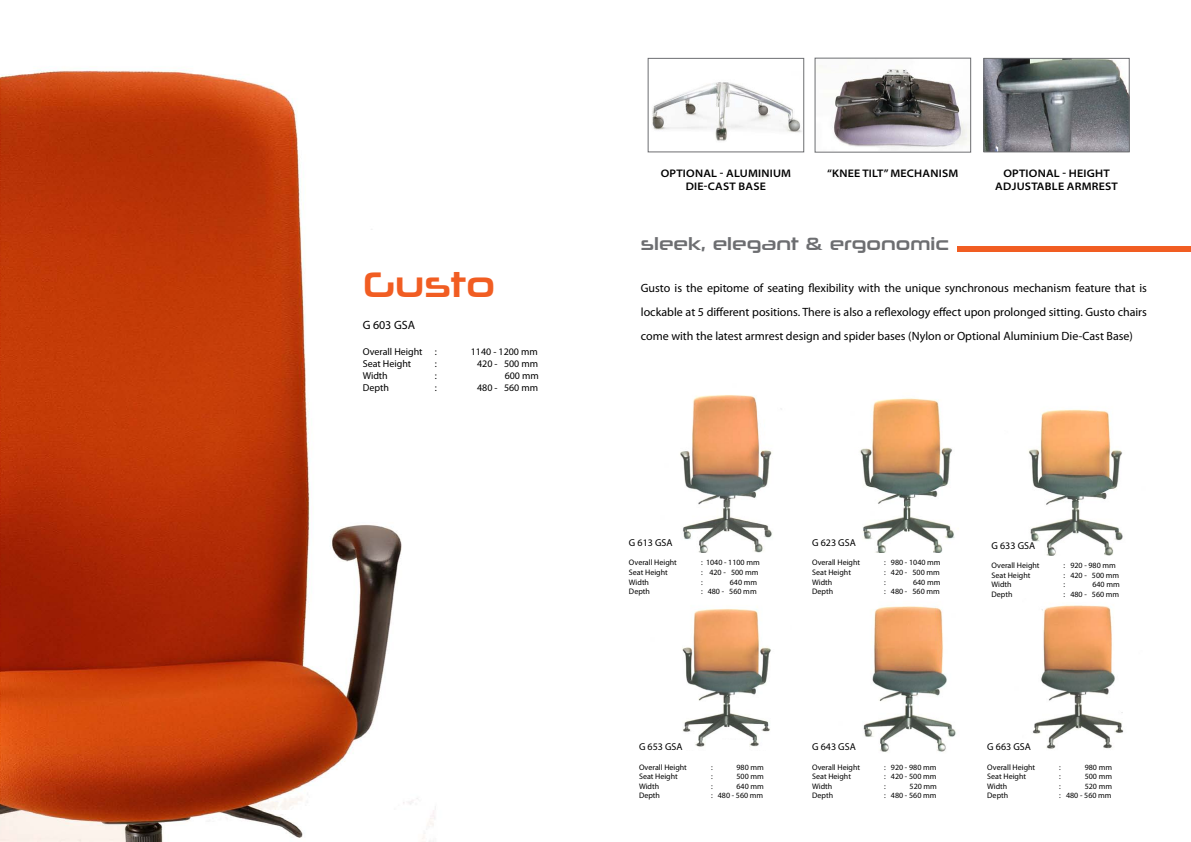
<style>
.page{position:relative;width:1191px;height:842px;background:#fff}
.page>*{position:absolute;margin:0;border:0;box-sizing:border-box;transform-origin:0 0}
.t1{font:36px "Neuropolitical Rg";color:#f15d22}
.t2{font:18px "Neuropolitical Rg";color:#6d6e71}
.t3{font:12px/24px "Myriad Pro";color:#000;text-align:justify}
.t4{font:600 semi-expanded 11px/13.2px "Myriad Pro";letter-spacing:.02em;color:#000;text-align:center}
.t5{font:10px "Myriad Pro";color:#000}
.t6{font:8px "Myriad Pro";color:#000}
</style>
<div class="page">
<img style="left:682px;top:609px;width:89px;height:138px">
<div style="left:706px;top:740px;width:42px;height:14px;background:#fff"></div>
<img style="left:863px;top:606px;width:93px;height:146px">
<div style="left:893px;top:743px;width:42px;height:15px;background:#fff"></div>
<img style="left:1032px;top:605px;width:92px;height:144px">
<div style="left:1060px;top:740px;width:42px;height:14px;background:#fff"></div>
<img style="left:860px;top:398px;width:95px;height:155px">
<div style="left:891px;top:542px;width:41px;height:14px;background:#fff"></div>
<img style="left:1028px;top:409px;width:95px;height:147px">
<div style="left:1065px;top:545px;width:38px;height:15px;background:#fff"></div>
<img style="left:680px;top:395px;width:102px;height:158px">
<div style="left:716px;top:542px;width:35px;height:15px;background:#fff"></div>
<img style="left:0;top:70px;width:435px;height:772px">
<div style="left:957px;top:246px;width:234px;height:6px;background:#f15d22"></div>
<img style="left:652px;top:82px;width:150px;height:59px">
<div style="left:647px;top:58px;width:157px;height:94px;border:1px solid #6d6e71"></div>
<img style="left:819px;top:65px;width:150px;height:85px">
<div style="left:814px;top:58px;width:157px;height:95px;border:1px solid #6d6e71"></div>
<img style="left:985px;top:60px;width:142px;height:90px">
<div style="left:983px;top:58px;width:146px;height:94px;border:1px solid #6d6e71"></div>
<h1 class="t1" style="left:363px;top:262px;width:134px">Gusto</h1>
<h3 class="t3" style="left:363px;top:313px;width:54px">G 603 GSA</h3>
<p class="t5" style="left:363px;top:346px;width:76px">Overall Height :</p>
<p class="t5" style="left:471px;top:346px;width:69px">1140 - 1200 mm</p>
<p class="t5" style="left:363px;top:358px;width:50px">Seat Height</p>
<p class="t5" style="left:435px;top:358px;width:4px">:</p>
<p class="t5" style="left:477px;top:358px;width:63px">420 - 500 mm</p>
<p class="t5" style="left:363px;top:370px;width:27px">Width</p>
<p class="t5" style="left:435px;top:370px;width:4px">:</p>
<p class="t5" style="left:504px;top:370px;width:36px">600 mm</p>
<p class="t5" style="left:363px;top:382px;width:28px">Depth</p>
<p class="t5" style="left:435px;top:382px;width:4px">:</p>
<p class="t5" style="left:477px;top:382px;width:63px">480 - 560 mm</p>
<h3 class="t4" style="left:661px;top:167px;width:132px">OPTIONAL - ALUMINIUM<br>DIE-CAST BASE</h3>
<h3 class="t4" style="left:827px;top:167px;width:132px">“KNEE TILT” MECHANISM</h3>
<h3 class="t4" style="left:995px;top:167px;width:124px">OPTIONAL - HEIGHT<br>ADJUSTABLE ARMREST</h3>
<h2 class="t2" style="left:641px;top:232px;width:310px">sleek, elegant &amp; ergonomic</h2>
<p class="t3" style="left:641px;top:276px;width:507px">Gusto is the epitome of seating flexibility with the unique synchronous mechanism feature that is lockable at 5 different positions. There is also a reflexology effect upon prolonged sitting. Gusto chairs come with the latest armrest design and spider bases (Nylon or Optional Aluminium Die-Cast Base)</p>
<p class="t5" style="left:629px;top:537px;width:45px">G 613 GSA</p>
<p class="t6" style="left:629px;top:558px;width:49px">Overall Height</p>
<p class="t6" style="left:701px;top:558px;width:60px">: 1040 - 1100 mm</p>
<p class="t6" style="left:629px;top:568px;width:40px">Seat Height</p>
<p class="t6" style="left:701px;top:568px;width:59px">: 420 - 500 mm</p>
<p class="t6" style="left:629px;top:577px;width:22px">Width</p>
<p class="t6" style="left:701px;top:577px;width:3px">:</p>
<p class="t6" style="left:730px;top:577px;width:29px">640 mm</p>
<p class="t6" style="left:629px;top:587px;width:23px">Depth</p>
<p class="t6" style="left:701px;top:587px;width:57px">: 480 - 560 mm</p>
<p class="t5" style="left:812px;top:537px;width:45px">G 623 GSA</p>
<p class="t6" style="left:812px;top:558px;width:49px">Overall Height</p>
<p class="t6" style="left:884px;top:558px;width:58px">: 980 - 1040 mm</p>
<p class="t6" style="left:812px;top:568px;width:40px">Seat Height</p>
<p class="t6" style="left:884px;top:568px;width:57px">: 420 - 500 mm</p>
<p class="t6" style="left:812px;top:577px;width:22px">Width</p>
<p class="t6" style="left:884px;top:577px;width:3px">:</p>
<p class="t6" style="left:913px;top:577px;width:29px">640 mm</p>
<p class="t6" style="left:812px;top:587px;width:23px">Depth</p>
<p class="t6" style="left:884px;top:587px;width:57px">: 480 - 560 mm</p>
<p class="t5" style="left:991px;top:540px;width:45px">G 633 GSA</p>
<p class="t6" style="left:991px;top:561px;width:49px">Overall Height</p>
<p class="t6" style="left:1063px;top:561px;width:54px">: 920 - 980 mm</p>
<p class="t6" style="left:991px;top:571px;width:40px">Seat Height</p>
<p class="t6" style="left:1063px;top:571px;width:57px">: 420 - 500 mm</p>
<p class="t6" style="left:991px;top:580px;width:22px">Width</p>
<p class="t6" style="left:1063px;top:580px;width:3px">:</p>
<p class="t6" style="left:1092px;top:580px;width:29px">640 mm</p>
<p class="t6" style="left:991px;top:590px;width:23px">Depth</p>
<p class="t6" style="left:1063px;top:590px;width:57px">: 480 - 560 mm</p>
<p class="t5" style="left:639px;top:741px;width:45px">G 653 GSA</p>
<p class="t6" style="left:639px;top:762px;width:49px">Overall Height</p>
<p class="t6" style="left:711px;top:762px;width:3px">:</p>
<p class="t6" style="left:736px;top:762px;width:29px">980 mm</p>
<p class="t6" style="left:639px;top:772px;width:40px">Seat Height</p>
<p class="t6" style="left:711px;top:772px;width:3px">:</p>
<p class="t6" style="left:736px;top:772px;width:29px">500 mm</p>
<p class="t6" style="left:639px;top:782px;width:22px">Width</p>
<p class="t6" style="left:711px;top:782px;width:3px">:</p>
<p class="t6" style="left:736px;top:782px;width:29px">640 mm</p>
<p class="t6" style="left:639px;top:791px;width:23px">Depth</p>
<p class="t6" style="left:711px;top:791px;width:54px">: 480 - 560 mm</p>
<p class="t5" style="left:812px;top:741px;width:45px">G 643 GSA</p>
<p class="t6" style="left:812px;top:762px;width:49px">Overall Height</p>
<p class="t6" style="left:884px;top:762px;width:54px">: 920 - 980 mm</p>
<p class="t6" style="left:812px;top:772px;width:40px">Seat Height</p>
<p class="t6" style="left:884px;top:772px;width:54px">: 420 - 500 mm</p>
<p class="t6" style="left:812px;top:782px;width:22px">Width</p>
<p class="t6" style="left:884px;top:782px;width:3px">:</p>
<p class="t6" style="left:909px;top:782px;width:29px">520 mm</p>
<p class="t6" style="left:812px;top:791px;width:23px">Depth</p>
<p class="t6" style="left:884px;top:791px;width:54px">: 480 - 560 mm</p>
<p class="t5" style="left:987px;top:741px;width:45px">G 663 GSA</p>
<p class="t6" style="left:987px;top:762px;width:49px">Overall Height</p>
<p class="t6" style="left:1059px;top:762px;width:3px">:</p>
<p class="t6" style="left:1084px;top:762px;width:29px">980 mm</p>
<p class="t6" style="left:987px;top:772px;width:40px">Seat Height</p>
<p class="t6" style="left:1059px;top:772px;width:3px">:</p>
<p class="t6" style="left:1084px;top:772px;width:29px">500 mm</p>
<p class="t6" style="left:987px;top:782px;width:22px">Width</p>
<p class="t6" style="left:1059px;top:782px;width:3px">:</p>
<p class="t6" style="left:1084px;top:782px;width:29px">520 mm</p>
<p class="t6" style="left:987px;top:791px;width:23px">Depth</p>
<p class="t6" style="left:1059px;top:791px;width:54px">: 480 - 560 mm</p>
</div>
